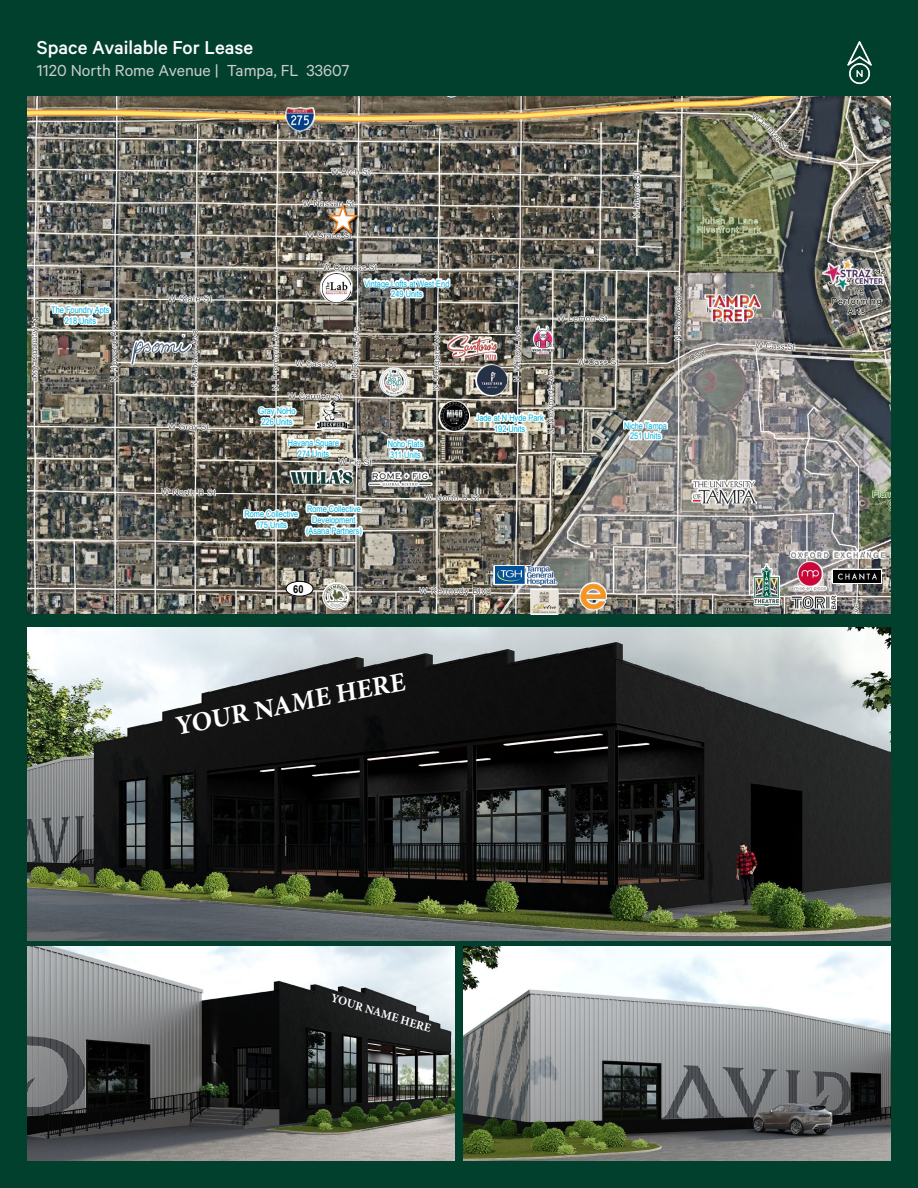
<style>
.page{position:relative;width:918px;height:1188px;background:#00402d}
.page>*{position:absolute;margin:0;border:0;box-sizing:border-box;transform-origin:0 0}
.t1{font:700 27px "Minion Pro";color:#fff}
.t2{font:500 21px "Calibre";color:#fff}
.t3{font:18px "Calibre";color:#cbcdca}
.t4{font:700 12px "Minion Pro";color:#fff}
.t5{font:700 10.95px "Arial";color:#000;scale:.85 1}
.t6{font:9px/10.8px "Arial Narrow";color:#00b2dd;text-align:center}
</style>
<div class="page">
<img style="left:28px;top:96px;width:863px;height:518px">
<img style="left:847px;top:41px;width:25px;height:43px">
<svg style="left:326px;top:204px;width:34px;height:32px"></svg>
<img style="left:27px;top:628px;width:864px;height:313px">
<img style="left:27px;top:947px;width:427px;height:214px">
<img style="left:464px;top:947px;width:427px;height:214px">
<div style="left:286px;top:581px;width:27px;height:15px;background:#fff;border-radius:50%"></div>
<div style="left:286px;top:581px;width:27px;height:16px;border:1px solid #000;border-radius:50%"></div>
<svg style="left:285px;top:107px;width:30px;height:25px"></svg>
<img style="left:286px;top:109px;width:27px;height:21px">
<svg style="left:130px;top:334px;width:62px;height:31px"></svg>
<img style="left:132px;top:335px;width:59px;height:29px">
<img style="left:321px;top:582px;width:31px;height:29px">
<svg style="left:289px;top:468px;width:64px;height:17px"></svg>
<img style="left:290px;top:469px;width:62px;height:15px">
<svg style="left:316px;top:400px;width:32px;height:32px"></svg>
<img style="left:317px;top:402px;width:29px;height:29px">
<img style="left:379px;top:367px;width:29px;height:29px">
<svg style="left:438px;top:400px;width:32px;height:32px"></svg>
<img style="left:440px;top:402px;width:29px;height:29px">
<svg style="left:368px;top:472px;width:64px;height:15px"></svg>
<img style="left:370px;top:469px;width:61px;height:18px">
<svg style="left:321px;top:272px;width:32px;height:32px"></svg>
<img style="left:322px;top:273px;width:29px;height:29px">
<svg style="left:476px;top:364px;width:32px;height:32px"></svg>
<img style="left:477px;top:366px;width:29px;height:29px">
<svg style="left:531px;top:325px;width:24px;height:30px"></svg>
<img style="left:532px;top:326px;width:22px;height:29px">
<svg style="left:447px;top:334px;width:51px;height:27px"></svg>
<img style="left:448px;top:335px;width:48px;height:25px">
<svg style="left:494px;top:565px;width:64px;height:21px"></svg>
<img style="left:495px;top:566px;width:61px;height:19px">
<svg style="left:530px;top:588px;width:29px;height:27px"></svg>
<img style="left:532px;top:590px;width:25px;height:24px">
<img style="left:579px;top:582px;width:29px;height:29px">
<svg style="left:692px;top:480px;width:65px;height:25px"></svg>
<img style="left:693px;top:481px;width:62px;height:23px">
<svg style="left:704px;top:294px;width:57px;height:1px"></svg>
<img style="left:702px;top:295px;width:61px;height:28px">
<svg style="left:822px;top:259px;width:63px;height:32px"></svg>
<img style="left:823px;top:260px;width:61px;height:30px">
<svg style="left:790px;top:551px;width:96px;height:8px"></svg>
<img style="left:791px;top:548px;width:94px;height:14px">
<div style="left:832px;top:569px;width:50px;height:15px;background:#000"></div>
<img style="left:837px;top:573px;width:40px;height:7px">
<svg style="left:790px;top:594px;width:1px;height:16px"></svg>
<img style="left:791px;top:594px;width:48px;height:18px">
<img style="left:792px;top:561px;width:35px;height:31px">
<svg style="left:753px;top:563px;width:27px;height:44px"></svg>
<img style="left:755px;top:565px;width:24px;height:41px">
<svg style="left:50px;top:305px;width:61px;height:20px"></svg>
<svg style="left:363px;top:279px;width:88px;height:20px;background:#b4b4b2"></svg>
<svg style="left:258px;top:406px;width:39px;height:20px"></svg>
<svg style="left:244px;top:509px;width:56px;height:21px"></svg>
<svg style="left:287px;top:438px;width:53px;height:20px"></svg>
<svg style="left:387px;top:439px;width:38px;height:20px"></svg>
<svg style="left:623px;top:420px;width:45px;height:21px"></svg>
<svg style="left:474px;top:413px;width:71px;height:20px"></svg>
<svg style="left:305px;top:504px;width:58px;height:33px;background:#cac8c4"></svg>
<h2 class="t2" style="left:37px;top:35px;width:218px">Space Available For Lease</h2>
<h3 class="t3" style="left:37px;top:60px;width:314px">1120 North Rome Avenue | Tampa, FL 33607</h3>
<p class="t6" style="left:51px;top:304px;width:60px">The Foundry Apts<br>218 Units</p>
<p class="t6" style="left:364px;top:278px;width:87px">Vintage Lofts at West End<br>249 Units</p>
<p class="t6" style="left:259px;top:405px;width:38px">Gray NoHo<br>226 Units</p>
<p class="t6" style="left:288px;top:437px;width:53px">Havana Square<br>274 Units</p>
<p class="t6" style="left:388px;top:438px;width:37px;text-align:left">Noho Flats<br>311 Units</p>
<p class="t6" style="left:245px;top:509px;width:55px">Rome Collective<br>175 Units</p>
<p class="t6" style="left:306px;top:503px;width:57px">Rome Collective<br>Development (Asana Partners)</p>
<p class="t5" style="left:293px;top:581px;width:14px">60</p>
<h1 class="t1" style="left:171px;top:708px;width:235px;rotate:-11deg">YOUR NAME HERE</h1>
<p class="t6" style="left:476px;top:412px;width:70px">Jade at N Hyde Park<br>192 Units</p>
<p class="t6" style="left:624px;top:420px;width:44px">Niche Tampa<br>251 Units</p>
<h3 class="t4" style="left:334px;top:990px;width:105px;rotate:17deg">YOUR NAME HERE</h3>
</div>
